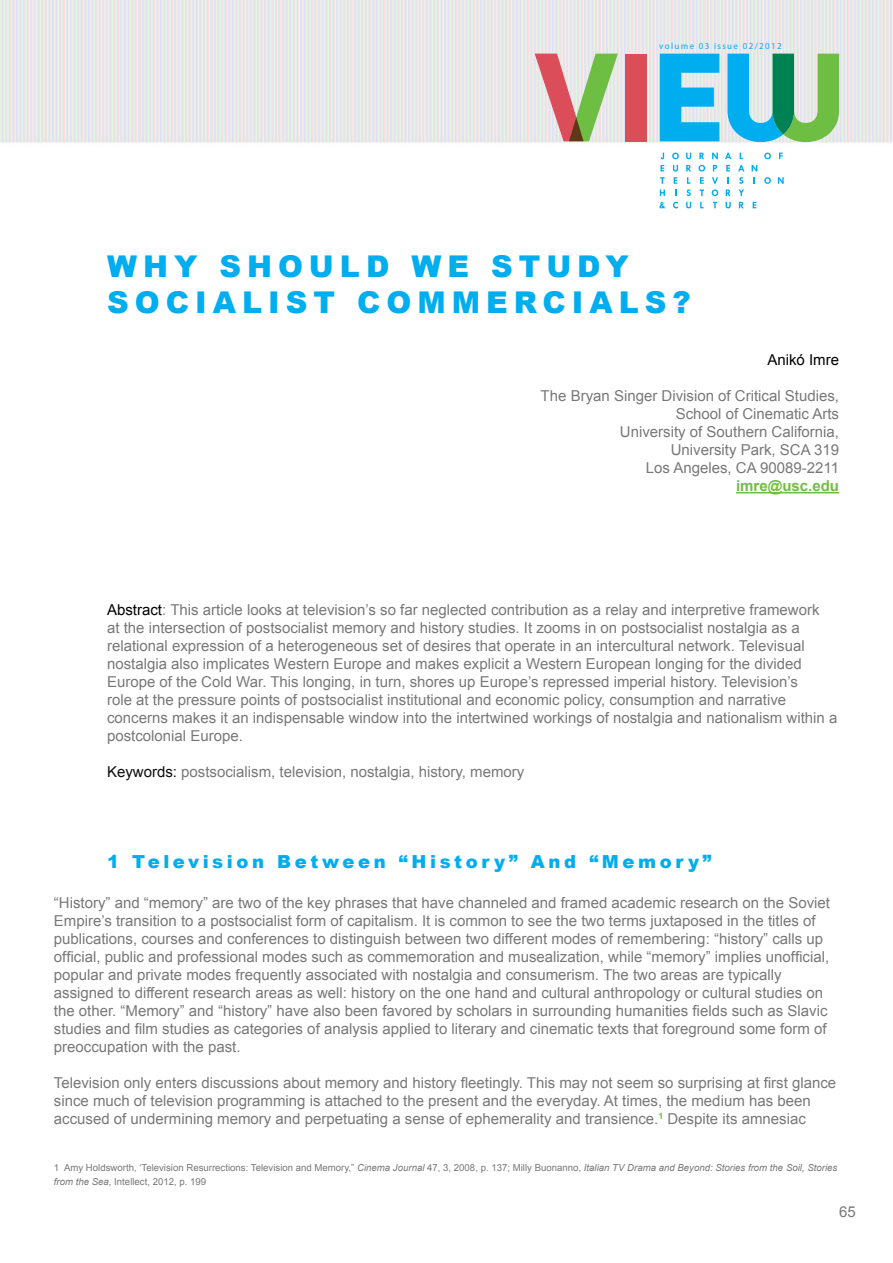
<style>
.page{position:relative;width:893px;height:1263px;background:#fff}
.page>*{position:absolute;margin:0;border:0;box-sizing:border-box;transform-origin:0 0}
.t1{font:900 30px/36px "Arial";letter-spacing:.2em;color:#00adee}
.t2{font:900 18px "Arial";letter-spacing:.2em;color:#00adee}
.t3{font:15px/18px "Arial";color:#787878}
.t4{font:700 15px "Arial";color:#6fbe44}
.t5{font:15px "Arial";color:#000}
.t6{font:9.6px/14.4px "Arial";color:#787878}
.t7{font:9px "Myriad Pro";letter-spacing:.15em;color:#00adee}
.s1{color:#000}
.s2{color:#0e0e0e}
.s3{font-style:italic}
</style>
<div class="page">
<img style="left:0;top:0;width:893px;height:159px">
<div style="left:625px;top:54px;width:22px;height:87px;background:#db4d58"></div>
<svg style="left:660px;top:54px;width:59px;height:87px;background:#37bbed"></svg>
<svg style="left:727px;top:54px;width:112px;height:88px;background:#71c0ab"></svg>
<svg style="left:699px;top:153px;width:5px;height:6px"></svg>
<svg style="left:712px;top:153px;width:6px;height:6px"></svg>
<svg style="left:740px;top:153px;width:3px;height:6px"></svg>
<svg style="left:764px;top:153px;width:7px;height:6px"></svg>
<svg style="left:779px;top:153px;width:4px;height:6px"></svg>
<svg style="left:713px;top:165px;width:4px;height:6px"></svg>
<svg style="left:738px;top:165px;width:6px;height:6px"></svg>
<svg style="left:752px;top:165px;width:5px;height:6px"></svg>
<svg style="left:764px;top:177px;width:7px;height:7px"></svg>
<svg style="left:778px;top:177px;width:6px;height:7px"></svg>
<svg style="left:698px;top:165px;width:7px;height:31px"></svg>
<svg style="left:712px;top:177px;width:6px;height:19px"></svg>
<svg style="left:738px;top:177px;width:6px;height:19px"></svg>
<svg style="left:700px;top:202px;width:3px;height:6px"></svg>
<svg style="left:713px;top:202px;width:4px;height:6px"></svg>
<svg style="left:739px;top:202px;width:5px;height:6px"></svg>
<svg style="left:753px;top:202px;width:3px;height:6px"></svg>
<svg style="left:661px;top:153px;width:3px;height:6px"></svg>
<svg style="left:660px;top:165px;width:4px;height:6px"></svg>
<svg style="left:660px;top:177px;width:5px;height:19px"></svg>
<svg style="left:659px;top:202px;width:6px;height:6px"></svg>
<svg style="left:672px;top:153px;width:7px;height:6px"></svg>
<svg style="left:673px;top:165px;width:5px;height:31px"></svg>
<svg style="left:673px;top:202px;width:5px;height:6px"></svg>
<svg style="left:686px;top:153px;width:5px;height:6px"></svg>
<svg style="left:686px;top:165px;width:5px;height:6px"></svg>
<svg style="left:686px;top:177px;width:5px;height:19px"></svg>
<svg style="left:686px;top:202px;width:5px;height:6px"></svg>
<svg style="left:725px;top:153px;width:6px;height:6px"></svg>
<svg style="left:726px;top:165px;width:4px;height:6px"></svg>
<svg style="left:726px;top:177px;width:5px;height:19px"></svg>
<svg style="left:726px;top:202px;width:5px;height:6px"></svg>
<svg style="left:535px;top:54px;width:83px;height:87px;background:#c5b69c"></svg>
<hr style="left:736px;top:492px;width:103px;height:1px;background:#6fbe44">
<p class="t7" style="left:659px;top:41px;width:124px">volume 03 issue 02/2012</p>
<h1 class="t1" style="left:107px;top:248px;width:585px">Why Should We Study<br>Socialis t Commercials ?</h1>
<p class="t5" style="left:767px;top:350px;width:73px">Anikó Imre</p>
<p class="t3" style="left:541px;top:387px;width:300px;text-align:right">The Bryan Singer Division of Critical Studies,<br>School of Cinematic Arts<br>University of Southern California,<br>University Park, SCA 319<br>Los Angeles, CA 90089-2211</p>
<p class="t4" style="left:736px;top:476px;width:104px">imre@usc.edu</p>
<p class="t3" style="left:107px;top:601px;width:732px"><span class="s1">Abstract</span>: This article looks at television’s so far neglected contribution as a relay and interpretive framework<br>at the intersection of postsocialist memory and history studies. It zooms in on postsocialist nostalgia as a relational expression of a heterogeneous set of desires that operate in an intercultural network. Televisual nostalgia also implicates Western Europe and makes explicit a Western European longing for the divided Europe of the Cold War. This longing, in turn, shores up Europe’s repressed imperial history. Television’s<br>role at the pressure points of postsocialist institutional and economic policy, consumption and narrative concerns makes it an indispensable window into the intertwined workings of nostalgia and nationalism within a postcolonial Europe.</p>
<p class="t3" style="left:107px;top:763px;width:419px"><span class="s2">Keywords:</span> postsocialism, television, nostalgia, history, memory</p>
<p class="t2" style="left:107px;top:848px;width:606px">1 Television Between “H istory” And “M emory”</p>
<p class="t3" style="left:54px;top:893px;width:778px">“History” and “memory” are two of the key phrases that have channeled and framed academic research on the Soviet Empire’s transition to a postsocialist form of capitalism. It is common to see the two terms juxtaposed in the titles of publications, courses and conferences to distinguish between two different modes of remembering: “history” calls up official, public and professional modes such as commemoration and musealization, while “memory” implies unofficial, popular and private modes frequently associated with nostalgia and consumerism. The two areas are typically assigned to different research areas as well: history on the one hand and cultural anthropology or cultural studies on the other. “Memory” and “history” have also been favored by scholars in surrounding humanities fields such as Slavic studies and film studies as categories of analysis applied to literary and cinematic texts that foreground some form of preoccupation with the past.</p>
<p class="t3" style="left:54px;top:1073px;width:784px">Television only enters discussions about memory and history fleetingly. This may not seem so surprising at first glance since much of television programming is attached to the present and the everyday. At times, the medium has been accused of undermining memory and perpetuating a sense of ephemerality and transience.<sup>1</sup> Despite its amnesiac</p>
<p class="t6" style="left:54px;top:1160px;width:785px">1 Amy Holdsworth, ‘Television Resurrections: Television and Memory,” <span class="s3">Cinema Journal</span> 47, 3, 2008, p. 137; Milly Buonanno, <span class="s3">Italian TV Drama and Beyond: Stories from the Soil, Stories from the Sea</span>, Intellect, 2012, p. 199</p>
<p class="t3" style="left:839px;top:1202px;width:18px">65</p>
</div>
